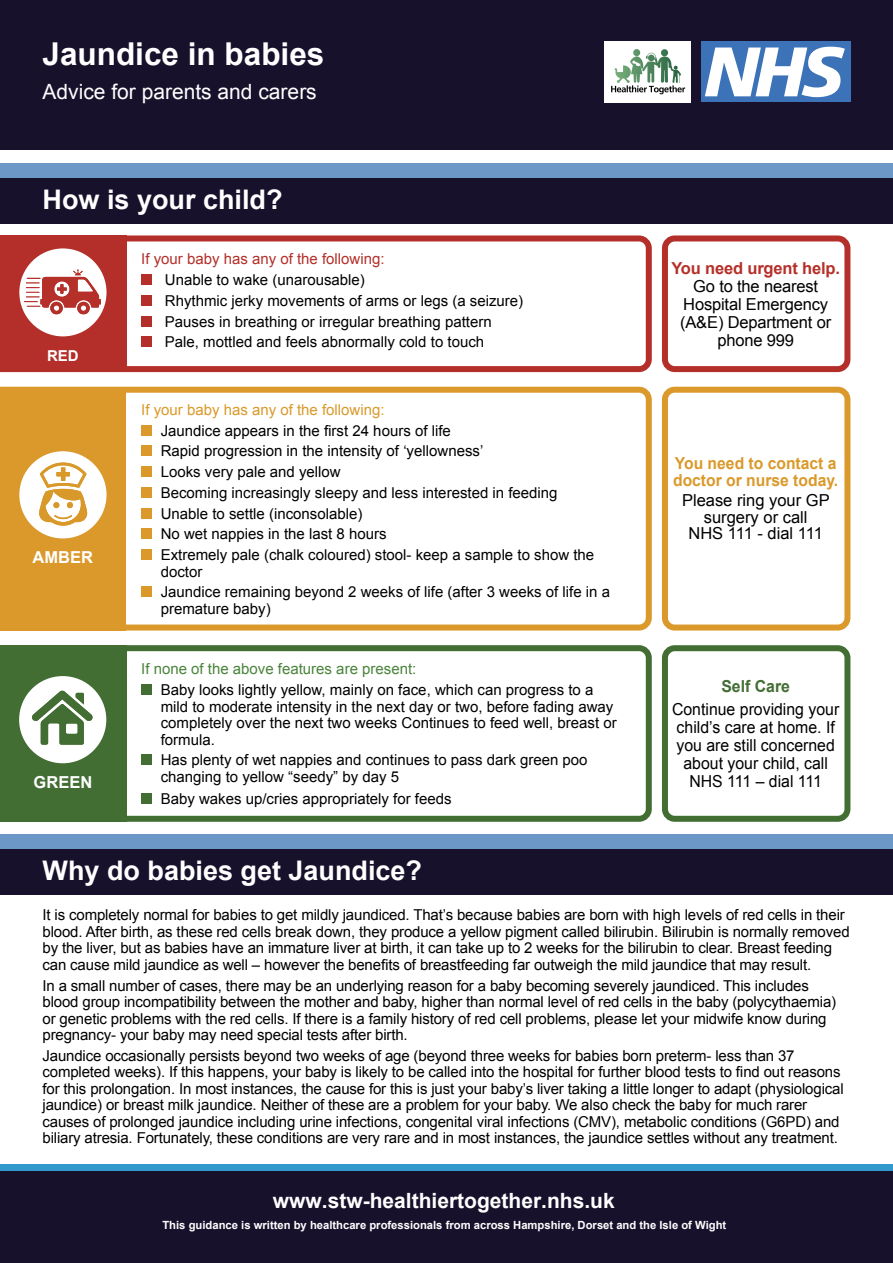
<style>
.page{position:relative;width:893px;height:1263px;background:#fff}
.page>*{position:absolute;margin:0;border:0;box-sizing:border-box;transform-origin:0 0}
.t1{font:700 31.5px "Arial";color:#fff}
.t2{font:700 27px "Arial";color:#fff}
.t3{font:700 21px "Arial";color:#fff}
.t4{font:21px "Arial";color:#fff}
.t5{font:16.5px/18px "Arial";color:#000;text-align:center}
.t6{font:16.5px/18px "Arial";color:#000;text-align:center;scale:.96 1}
.t7{font:700 16.5px/16.5px "Arial";color:#da992a;scale:.95 1}
.t8{font:700 16.5px "Arial";letter-spacing:-.01em;color:#b53029}
.t9{font:700 16.5px "Arial";color:#fff}
.t10{font:700 16.5px "Arial";color:#436e33;scale:.96 1}
.t11{font:15px/16.5px "Arial";letter-spacing:-.01em;color:#000}
.t12{font:15px "Arial";color:#4a843b}
.t13{font:15px "Arial";color:#b42f29}
.t14{font:15px "Arial";color:#da992a}
.t15{font:700 15px "Arial";color:#fff}
.t16{font:700 11.25px "Arial";color:#fff}
</style>
<div class="page">
<div style="left:0;top:0;width:893px;height:150px;background:#18112c"></div>
<div style="left:0;top:1164px;width:893px;height:55px;background:#3199cc"></div>
<div style="left:0;top:1171px;width:893px;height:92px;background:#18112c"></div>
<div style="left:701px;top:42px;width:149px;height:60px;background:#3c72b7"></div>
<svg style="left:705px;top:47px;width:140px;height:50px"></svg>
<svg style="left:127px;top:235px;width:525px;height:137px"></svg>
<div style="left:662px;top:235px;width:188px;height:137px;border:6px solid #b42f29;border-radius:10px"></div>
<div style="left:141px;top:274px;width:11px;height:11px;background:#b42f29"></div>
<div style="left:141px;top:295px;width:11px;height:11px;background:#b42f29"></div>
<div style="left:141px;top:316px;width:11px;height:11px;background:#b42f29"></div>
<div style="left:141px;top:336px;width:11px;height:11px;background:#b42f29"></div>
<div style="left:0;top:235px;width:127px;height:137px;background:#b42f29"></div>
<div style="left:19px;top:248px;width:88px;height:88px;background:#fff;border-radius:50%"></div>
<svg style="left:24px;top:269px;width:77px;height:45px"></svg>
<div style="left:0;top:164px;width:893px;height:53px;background:#6c98c8"></div>
<div style="left:0;top:179px;width:893px;height:45px;background:#18112c"></div>
<svg style="left:126px;top:387px;width:526px;height:243px"></svg>
<div style="left:0;top:387px;width:126px;height:243px;background:#da992a"></div>
<div style="left:662px;top:387px;width:188px;height:243px;border:6px solid #da992a;border-radius:10px"></div>
<div style="left:141px;top:425px;width:11px;height:11px;background:#da992a"></div>
<div style="left:141px;top:445px;width:11px;height:11px;background:#da992a"></div>
<div style="left:141px;top:466px;width:11px;height:11px;background:#da992a"></div>
<div style="left:141px;top:487px;width:11px;height:11px;background:#da992a"></div>
<div style="left:141px;top:508px;width:11px;height:11px;background:#da992a"></div>
<div style="left:141px;top:528px;width:11px;height:11px;background:#da992a"></div>
<div style="left:141px;top:549px;width:11px;height:11px;background:#da992a"></div>
<div style="left:141px;top:586px;width:11px;height:11px;background:#da992a"></div>
<div style="left:19px;top:451px;width:88px;height:87px;background:#fff;border-radius:50%"></div>
<svg style="left:39px;top:462px;width:48px;height:64px"></svg>
<svg style="left:127px;top:645px;width:525px;height:177px"></svg>
<div style="left:0;top:645px;width:127px;height:177px;background:#436e33"></div>
<div style="left:662px;top:645px;width:188px;height:177px;border:6px solid #436e33;border-radius:10px"></div>
<div style="left:141px;top:684px;width:11px;height:11px;background:#436e33"></div>
<div style="left:141px;top:754px;width:11px;height:11px;background:#436e33"></div>
<div style="left:141px;top:793px;width:11px;height:11px;background:#436e33"></div>
<div style="left:19px;top:676px;width:87px;height:87px;background:#fff;border-radius:50%"></div>
<svg style="left:32px;top:691px;width:61px;height:54px"></svg>
<div style="left:0;top:835px;width:893px;height:53px;background:#6c98c8"></div>
<div style="left:0;top:849px;width:893px;height:46px;background:#18112c"></div>
<img style="left:604px;top:42px;width:86px;height:60px">
<h1 class="t1" style="left:43px;top:33px;width:283px">Jaundice in babies</h1>
<h3 class="t4" style="left:43px;top:78px;width:276px">Advice for parents and carers</h3>
<h2 class="t2" style="left:43px;top:181px;width:242px">How is your child?</h2>
<p class="t15" style="left:47px;top:346px;width:33px">RED</p>
<p class="t9" style="left:33px;top:546px;width:62px">AMBER</p>
<p class="t9" style="left:34px;top:771px;width:60px">GREEN</p>
<p class="t13" style="left:141px;top:249px;width:245px">If your baby has any of the following:</p>
<p class="t11" style="left:165px;top:270px;width:360px;line-height:20.7px">Unable to wake (unarousable)<br>Rhythmic jerky movements of arms or legs (a seizure)<br>Pauses in breathing or irregular breathing pattern Pale, mottled and feels abnormally cold to touch</p>
<p class="t14" style="left:141px;top:400px;width:245px">If your baby has any of the following:</p>
<p class="t11" style="left:161px;top:420px;width:435px;line-height:20.7px">Jaundice appears in the first 24 hours of life<br>Rapid progression in the intensity of ‘yellowness’<br>Looks very pale and yellow<br>Becoming increasingly sleepy and less interested in feeding Unable to settle (inconsolable)<br>No wet nappies in the last 8 hours<br>Extremely pale (chalk coloured) stool- keep a sample to show the</p>
<p class="t11" style="left:161px;top:561px;width:451px;line-height:20.7px">doctor<br>Jaundice remaining beyond 2 weeks of life (after 3 weeks of life in a</p>
<p class="t11" style="left:161px;top:601px;width:112px">premature baby)</p>
<p class="t12" style="left:141px;top:659px;width:277px">If none of the above features are present:</p>
<p class="t11" style="left:161px;top:682px;width:458px">Baby looks lightly yellow, mainly on face, which can progress to a mild to moderate intensity in the next day or two, before fading away completely over the next two weeks Continues to feed well, breast or formula.</p>
<p class="t11" style="left:161px;top:752px;width:428px">Has plenty of wet nappies and continues to pass dark green poo changing to yellow “seedy” by day 5</p>
<p class="t11" style="left:161px;top:791px;width:292px">Baby wakes up/cries appropriately for feeds</p>
<p class="t8" style="left:671px;top:257px;width:170px">You need urgent help.</p>
<p class="t5" style="left:680px;top:277px;width:153px">Go to the nearest<br>Hospital Emergency (A&amp;E) Department or phone 999</p>
<p class="t7" style="left:673px;top:456px;width:175px">You need to contact a doctor or nurse today.</p>
<p class="t5" style="left:682px;top:492px;width:149px;line-height:16.5px">Please ring your GP surgery or call<br>NHS 111 - dial 111</p>
<p class="t10" style="left:721px;top:675px;width:73px">Self Care</p>
<p class="t6" style="left:672px;top:700px;width:176px">Continue providing your child’s care at home. If you are still concerned about your child, call<br>NHS 111 – dial 111</p>
<h2 class="t2" style="left:43px;top:852px;width:381px">Why do babies get Jaundice?</h2>
<p class="t11" style="left:43px;top:907px;width:809px">It is completely normal for babies to get mildly jaundiced. That’s because babies are born with high levels of red cells in their blood. After birth, as these red cells break down, they produce a yellow pigment called bilirubin. Bilirubin is normally removed by the liver, but as babies have an immature liver at birth, it can take up to 2 weeks for the bilirubin to clear. Breast feeding can cause mild jaundice as well – however the benefits of breastfeeding far outweigh the mild jaundice that may result.</p>
<p class="t11" style="left:43px;top:977px;width:795px">In a small number of cases, there may be an underlying reason for a baby becoming severely jaundiced. This includes blood group incompatibility between the mother and baby, higher than normal level of red cells in the baby (polycythaemia) or genetic problems with the red cells. If there is a family history of red cell problems, please let your midwife know during pregnancy- your baby may need special tests after birth.</p>
<p class="t11" style="left:43px;top:1047px;width:803px">Jaundice occasionally persists beyond two weeks of age (beyond three weeks for babies born preterm- less than 37 completed weeks). If this happens, your baby is likely to be called into the hospital for further blood tests to find out reasons for this prolongation. In most instances, the cause for this is just your baby’s liver taking a little longer to adapt (physiological jaundice) or breast milk jaundice. Neither of these are a problem for your baby. We also check the baby for much rarer causes of prolonged jaundice including urine infections, congenital viral infections (CMV), metabolic conditions (G6PD) and biliary atresia. Fortunately, these conditions are very rare and in most instances, the jaundice settles without any treatment.</p>
<h3 class="t3" style="left:273px;top:1185px;width:343px">www.stw-healthiertogether.nhs.uk</h3>
<p class="t16" style="left:162px;top:1217px;width:565px">This guidance is written by healthcare professionals from across Hampshire, Dorset and the Isle of Wight</p>
</div>
